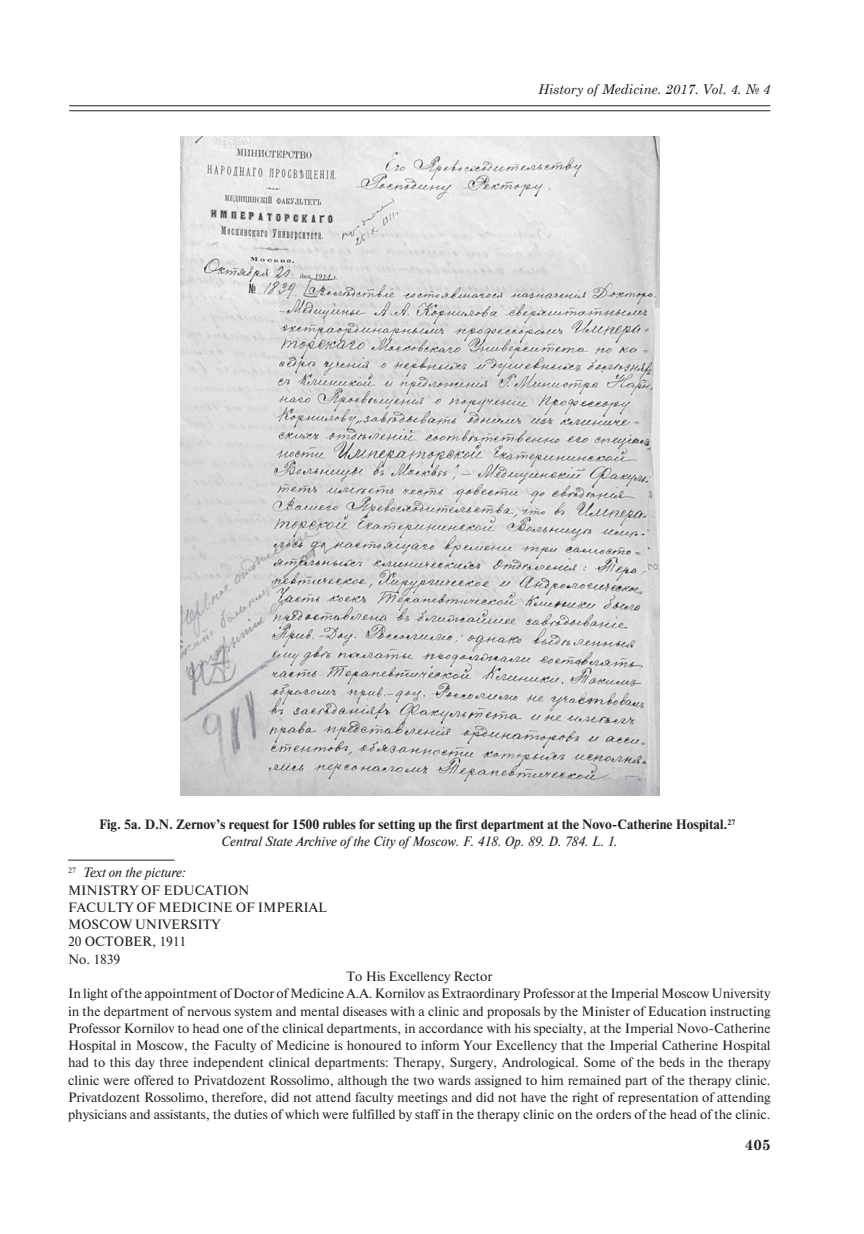
<style>
.page{position:relative;width:864px;height:1234px;background:#fff}
.page>*{position:absolute;margin:0;border:0;box-sizing:border-box;transform-origin:0 0}
.t1{font:700 15px "Century Schoolbook";color:#231f20}
.t2{font:13.5px/17.2px "Newton";color:#231f20}
.t3{font:700 13.5px/16.5px "Newton";color:#231f20;text-align:center}
.t4{font:italic 13.5px "Century Schoolbook";color:#231f20}
.s1{font-weight:400;font-style:italic}
.s2{font-style:italic}
</style>
<div class="page">
<hr style="left:69px;top:105px;width:701px;height:1px;background:#231f20">
<hr style="left:69px;top:110px;width:701px;height:1px;background:#231f20">
<img style="left:181px;top:137px;width:478px;height:658px">
<hr style="left:68px;top:859px;width:106px;height:1px;background:#231f20">
<p class="t4" style="left:537px;top:80px;width:234px">History of Medicine. 2017. Vol. 4. № 4</p>
<p class="t3" style="left:99px;top:817px;width:641px">Fig. 5a. D.N. Zernov’s request for 1500 rubles for setting up the first department at the Novo-Catherine Hospital.<sup>27</sup><sup>1<br></sup><span class="s1">Central State Archive of the City of Moscow. F. 418. Op. 89. D. 784. L. 1.</span></p>
<p class="t2" style="left:68px;top:865px;width:260px"><sup>27</sup> <span class="s2">Text on the picture:<br></span>MINISTRY OF EDUCATION<br>FACULTY OF MEDICINE OF IMPERIAL<br>MOSCOW UNIVERSITY<br>20 OCTOBER, 1911<br>No. 1839</p>
<p class="t2" style="left:68px;top:968px;width:703px;text-align:center">To His Excellency Rector<br>In light of the appointment of Doctor of Medicine A.A. Kornilov as Extraordinary Professor at the Imperial Moscow University in the department of nervous system and mental diseases with a clinic and proposals by the Minister of Education instructing Professor Kornilov to head one of the clinical departments, in accordance with his specialty, at the Imperial Novo-Catherine Hospital in Moscow, the Faculty of Medicine is honoured to inform Your Excellency that the Imperial Catherine Hospital had to this day three independent clinical departments: Therapy, Surgery, Andrological. Some of the beds in the therapy clinic were offered to Privatdozent Rossolimo, although the two wards assigned to him remained part of the therapy clinic.<br>Privatdozent Rossolimo, therefore, did not attend faculty meetings and did not have the right of representation of attending physicians and assistants, the duties of which were fulfilled by staff in the therapy clinic on the orders of the head of the clinic.</p>
<p class="t1" style="left:744px;top:1134px;width:27px">405</p>
</div>
